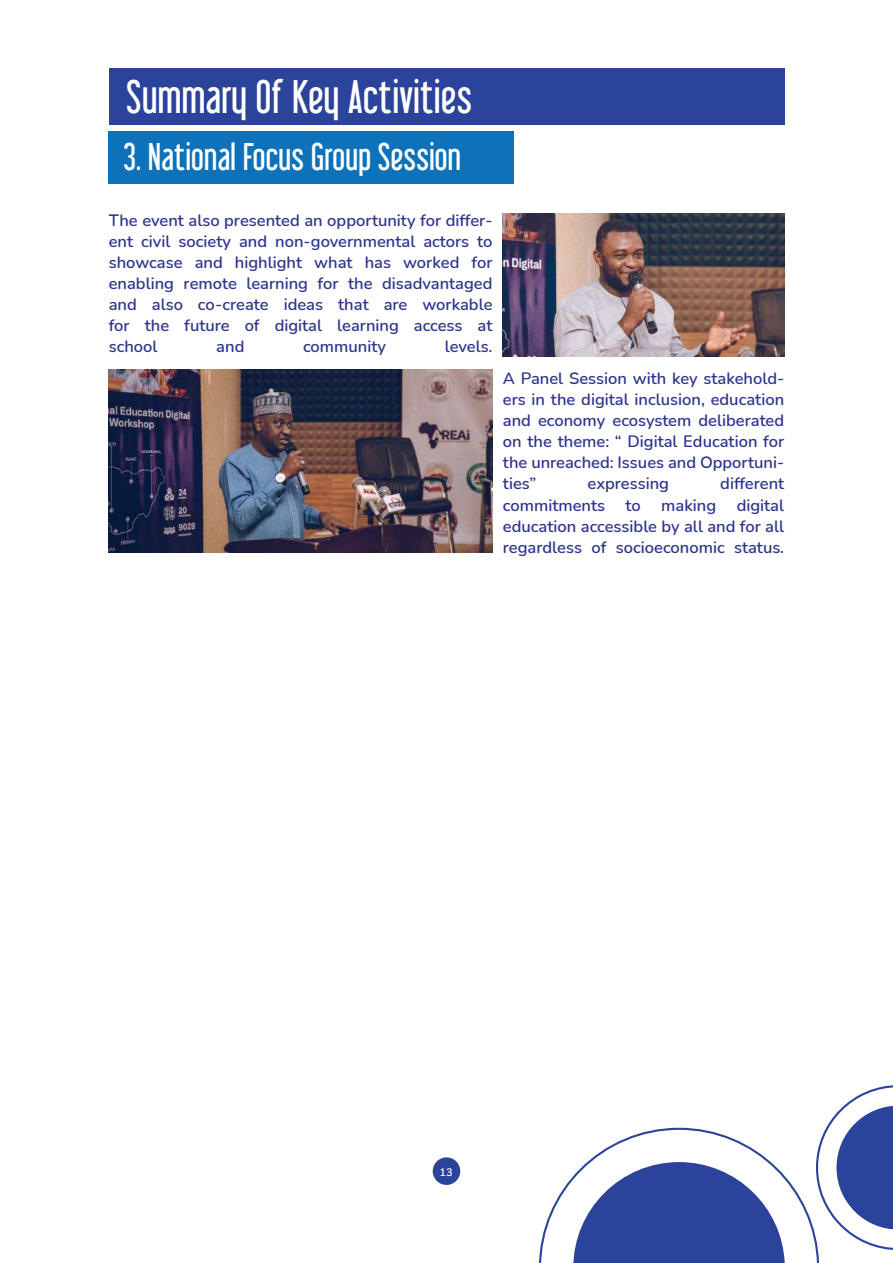
<style>
.page{position:relative;width:893px;height:1263px;background:#fff}
.page>*{position:absolute;margin:0;border:0;box-sizing:border-box;transform-origin:0 0}
.t1{font:42px "Libel Suit";letter-spacing:.01em;color:#fff}
.t2{font:34.5px "Libel Suit";letter-spacing:.01em;color:#fff}
.t3{font:600 16.5px/21px "Nunito";color:#2d348e;text-align:justify}
.t4{font:600 10.95px "Nunito";color:#fff}
</style>
<div class="page">
<svg style="left:826px;top:1085px;width:66px;height:43px"></svg>
<svg style="left:539px;top:1128px;width:353px;height:135px"></svg>
<div style="left:433px;top:1157px;width:27px;height:28px;background:#2b439b;border-radius:50%"></div>
<div style="left:109px;top:69px;width:675px;height:56px;background:#2b439b"></div>
<div style="left:109px;top:131px;width:405px;height:52px;background:#0d72b9"></div>
<img style="left:503px;top:213px;width:282px;height:143px">
<img style="left:109px;top:369px;width:383px;height:183px">
<h1 class="t1" style="left:126px;top:72px;width:347px">Summary Of Key Activities</h1>
<h2 class="t2" style="left:123px;top:136px;width:339px">3. National Focus Group Session</h2>
<p class="t3" style="left:109px;top:209px;width:385px">The event also presented an opportunity for differ&shy;ent civil society and non-governmental actors to showcase and highlight what has worked for enabling remote learning for the disadvantaged and also co-create ideas that are workable for the future of digital learning access at school</p>
<p class="t3" style="left:216px;top:335px;width:30px">and</p>
<p class="t3" style="left:303px;top:335px;width:85px">community</p>
<p class="t3" style="left:445px;top:335px;width:49px">levels.</p>
<p class="t3" style="left:503px;top:368px;width:283px">A Panel Session with key stakehold&shy;ers in the digital inclusion, education and economy ecosystem deliberated on the theme: “ Digital Education for the unreached: Issues and Opportuni&shy;ties”</p>
<p class="t3" style="left:503px;top:473px;width:283px;text-indent:217px">different commitments to making digital education accessible by all and for all regardless of socioeconomic status.</p>
<p class="t3" style="left:588px;top:473px;width:83px">expressing</p>
<p class="t4" style="left:439px;top:1164px;width:15px">13</p>
</div>
